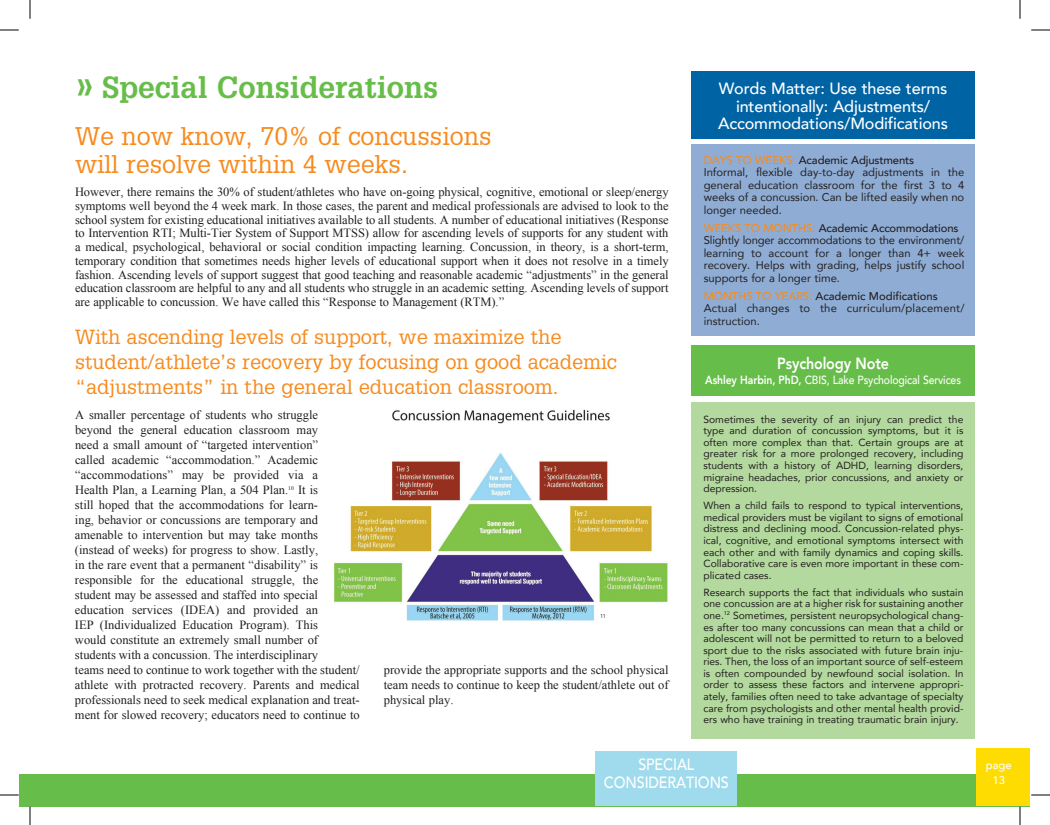
<style>
.page{position:relative;width:1050px;height:825px;background:#fff}
.page>*{position:absolute;margin:0;border:0;box-sizing:border-box;transform-origin:0 0}
.t1{font:700 30px "Glypha LT Std";color:#67bd4a}
.t2{font:25px/27.5px "Glypha LT Std";color:#f68b1f}
.t3{font:20px/25px "Glypha LT Std";color:#f68b1f}
.t4{font:500 16.25px/17.5px "Avenir";letter-spacing:-.01em;color:#fff;text-align:center}
.t5{font:500 16.25px/17.5px "Avenir";letter-spacing:-.01em;color:#fff;text-align:center;scale:.88 1}
.t6{font:800 16.25px "Avenir";letter-spacing:-.01em;color:#fff;scale:.88 1}
.t7{font:12.5px/15px "Times New Roman";color:#231f20;text-align:justify}
.t8{font:500 11.88px "Avenir";letter-spacing:-.01em;color:#fff;scale:.88 1}
.t9{font:11.25px/12.5px "Avenir";color:#231f20}
.t10{font:500 11.25px/15px "Avenir";color:#fff;text-align:center}
.t11{font:10.25px/11.5px "Avenir";color:#231f20;text-align:justify}
.t12{font:5.62px "Times New Roman";color:#231f20}
.t13{font:5.62px "Avenir";color:#231f20}
.s1{font-size:37.5px}
.s2{font-weight:500;color:#f68b1f}
.s3{font-weight:500}
.s4{font-weight:800}
</style>
<div class="page">
<div style="left:19px;top:774px;width:1011px;height:32px;background:#67bd4a"></div>
<div style="left:976px;top:749px;width:54px;height:57px;background:#ffdc01"></div>
<div style="left:596px;top:751px;width:141px;height:55px;background:#9fdbec"></div>
<img style="left:334px;top:409px;width:334px;height:212px">
<div style="left:691px;top:71px;width:284px;height:68px;background:#0063a4"></div>
<div style="left:691px;top:144px;width:284px;height:192px;background:#8fadd4"></div>
<div style="left:691px;top:346px;width:284px;height:50px;background:#67bd4a"></div>
<div style="left:691px;top:402px;width:284px;height:337px;background:#b3d99e"></div>
<div style="left:600px;top:610px;width:19px;height:16px;background:#fff"></div>
<svg style="left:0;top:29px;width:19px;height:2px"></svg>
<svg style="left:1031px;top:29px;width:19px;height:2px"></svg>
<svg style="left:0;top:794px;width:19px;height:2px"></svg>
<svg style="left:1031px;top:794px;width:19px;height:2px"></svg>
<svg style="left:29px;top:0;width:2px;height:19px"></svg>
<svg style="left:29px;top:806px;width:2px;height:19px"></svg>
<svg style="left:1019px;top:0;width:2px;height:19px"></svg>
<svg style="left:1019px;top:806px;width:2px;height:19px"></svg>
<h1 class="t1" style="left:75px;top:69px;width:365px"><span class="s1">»</span> Special Considerations</h1>
<h2 class="t2" style="left:75px;top:122px;width:418px">We now know, 70% of concussions will resolve within 4 weeks.</h2>
<p class="t7" style="left:75px;top:185px;width:595px;line-height:13.8px">However, there remains the 30% of student/athletes who have on-going physical, cognitive, emotional or sleep/energy symptoms well beyond the 4 week mark. In those cases, the parent and medical professionals are advised to look to the school system for existing educational initiatives available to all students. A number of educational initiatives (Response to Intervention RTI; Multi-Tier System of Support MTSS) allow for ascending levels of supports for any student with a medical, psychological, behavioral or social condition impacting learning. Concussion, in theory, is a short-term, temporary condition that sometimes needs higher levels of educational support when it does not resolve in a timely fashion. Ascending levels of support suggest that good teaching and reasonable academic “adjustments” in the general education classroom are helpful to any and all students who struggle in an academic setting. Ascending levels of support are applicable to concussion. We have called this “Response to Management (RTM).”</p>
<h3 class="t3" style="left:75px;top:324px;width:543px">With ascending levels of support, we maximize the student/athlete’s recovery by focusing on good academic “adjustments” in the general education classroom.</h3>
<p class="t7" style="left:75px;top:407px;width:245px">A smaller percentage of students who struggle beyond the general education classroom may need a small amount of “targeted intervention” called academic “accommodation.” Academic “accommodations” may be provided via a Health Plan, a Learning Plan, a 504 Plan.</p>
<p class="t7" style="left:75px;top:482px;width:286px;text-align:left;text-indent:223px">It is<br>still hoped that the accommodations for learn-<br>ing, behavior or concussions are temporary and amenable to intervention but may take months (instead of weeks) for progress to show. Lastly,<br>in the rare event that a permanent “disability” is responsible for the educational struggle, the<br>student may be assessed and staffed into special education services (IDEA) and provided an<br>IEP (Individualized Education Program). This<br>would constitute an extremely small number of students with a concussion. The interdisciplinary<br>teams need to continue to work together with the student/ athlete with protracted recovery. Parents and medical professionals need to seek medical explanation and treat&shy;ment for slowed recovery; educators need to continue to</p>
<p class="t12" style="left:288px;top:484px;width:7px">10</p>
<p class="t13" style="left:600px;top:612px;width:8px">11</p>
<p class="t7" style="left:384px;top:662px;width:286px">provide the appropriate supports and the school physical team needs to continue to keep the student/athlete out of physical play.</p>
<h3 class="t4" style="left:718px;top:79px;width:231px">Words Matter: Use these terms intentionally: Adjustments/<br>Accommodations/Modifications</h3>
<p class="t9" style="left:704px;top:153px;width:262px"><span class="s2">DAYS TO WEEKS:</span> <span class="s3">Academic Adjustments<br></span>Informal, flexible day-to-day adjustments in the general education classroom for the first 3 to 4 weeks of a concussion. Can be lifted easily when no longer needed.</p>
<p class="t9" style="left:704px;top:221px;width:262px"><span class="s2">WEEKS TO MONTHS:</span> <span class="s3">Academic Accommodations </span>Slightly longer accommodations to the environment/ learning to account for a longer than 4+ week recovery. Helps with grading, helps justify school supports for a longer time.</p>
<p class="t9" style="left:704px;top:290px;width:262px"><span class="s2">MONTHS TO YEARS:</span> <span class="s3">Academic Modifications<br></span>Actual changes to the curriculum/placement/ instruction.</p>
<h3 class="t6" style="left:777px;top:351px;width:128px">Psychology Note</h3>
<p class="t8" style="left:705px;top:370px;width:292px"><span class="s4">Ashley Harbin, PhD,</span> CBIS, Lake Psychological Services</p>
<p class="t11" style="left:703px;top:413px;width:262px">Sometimes the severity of an injury can predict the type and duration of concussion symptoms, but it is often more complex than that. Certain groups are at greater risk for a more prolonged recovery, including students with a history of ADHD, learning disorders, migraine headaches, prior concussions, and anxiety or depression.</p>
<p class="t11" style="left:703px;top:500px;width:262px">When a child fails to respond to typical interventions, medical providers must be vigilant to signs of emotional distress and declining mood. Concussion-related phys&shy;ical, cognitive, and emotional symptoms intersect with each other and with family dynamics and coping skills.<br>Collaborative care is even more important in these com&shy;plicated cases.</p>
<p class="t11" style="left:703px;top:586px;width:262px">Research supports the fact that individuals who sustain one concussion are at a higher risk for sustaining another one.<sup>12</sup> Sometimes, persistent neuropsychological chang&shy;es after too many concussions can mean that a child or adolescent will not be permitted to return to a beloved sport due to the risks associated with future brain inju&shy;ries. Then, the loss of an important source of self-esteem is often compounded by newfound social isolation. In order to assess these factors and intervene appropri&shy;ately, families often need to take advantage of specialty care from psychologists and other mental health provid&shy;ers who have training in treating traumatic brain injury.</p>
<h3 class="t5" style="left:604px;top:755px;width:144px">SPECIAL<br>CONSIDERATIONS</h3>
<p class="t10" style="left:986px;top:757px;width:27px">page<br>13</p>
</div>
